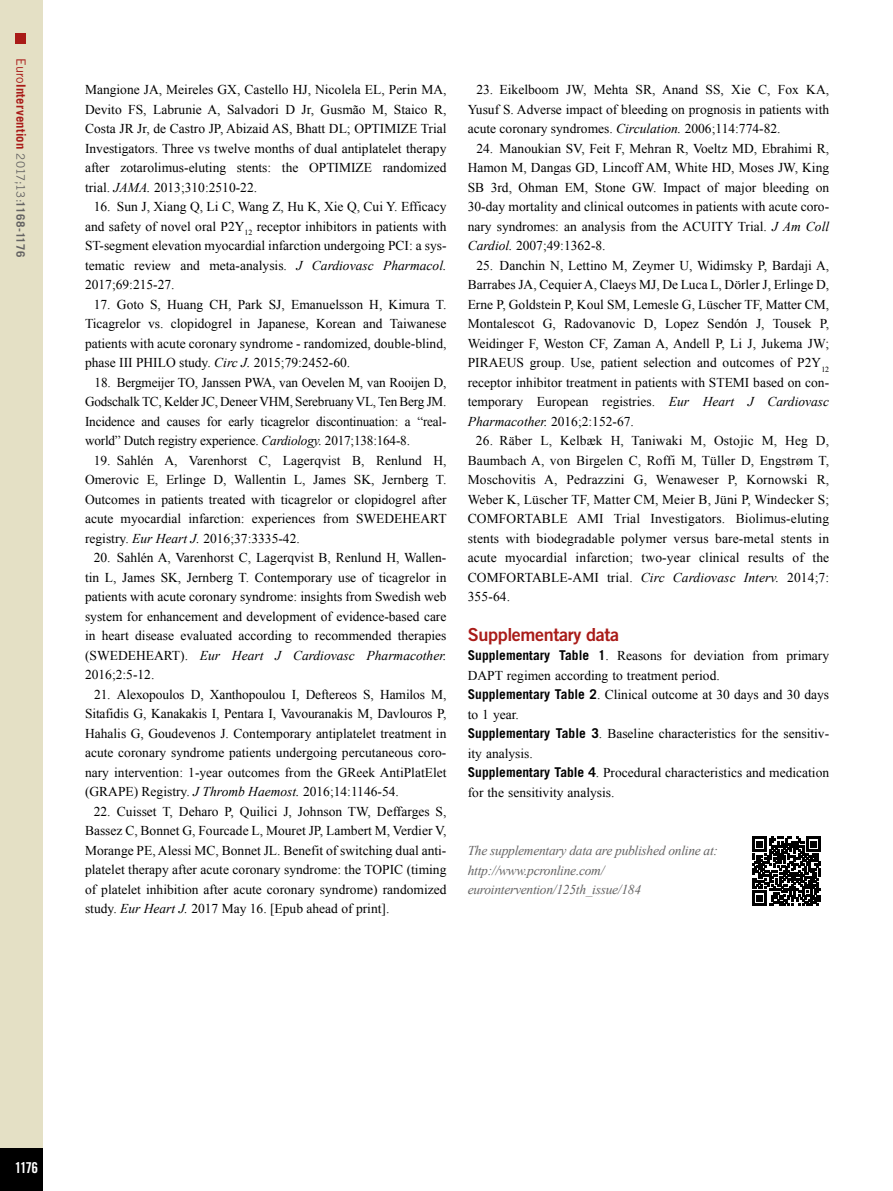
<style>
.page{position:relative;width:893px;height:1191px;background:#fff}
.page>*{position:absolute;margin:0;border:0;box-sizing:border-box;transform-origin:0 0}
.t1{font:18px "Trade Gothic LT Std Bd 2";letter-spacing:-.02em;color:#a91b18}
.t2{font:15px "Trade Gothic LT Std Bd Cn 20";color:#fff}
.t3{font:13.5px/19.5px "Times New Roman";color:#000;text-align:justify}
.t4{font:italic 13.5px/19.5px "Times New Roman";letter-spacing:-.02em;color:#646363}
.t5{font:700 12.75px "Trade Gothic LT Std";letter-spacing:.015em;color:#a91b18}
.s1{font-weight:400}
.s2{font-weight:400;font-size:11.7px;color:#646363}
.s3{font-size:11.7px;color:#646363}
.s4{font-style:italic}
.s5{font-family:"Trade Gothic LT Std";font-weight:700}
</style>
<div class="page">
<div style="left:0;top:0;width:43px;height:1191px;background:#e4e0c5"></div>
<div style="left:16px;top:34px;width:10px;height:10px;background:#a91b18"></div>
<div style="left:0;top:1148px;width:43px;height:43px;background:#000"></div>
<svg style="left:752px;top:837px;width:69px;height:68px"></svg>
<p class="t5" style="left:29px;top:58px;width:200px;rotate:90deg"><span class="s1">Euro</span>Intervention <span class="s2">2017;13:</span><span class="s3">1168-1176</span></p>
<p class="t3" style="left:85px;top:80px;width:363px">Mangione JA, Meireles GX, Castello HJ, Nicolela EL, Perin MA, Devito FS, Labrunie A, Salvadori D Jr, Gusmão M, Staico R, Costa JR Jr, de Castro JP, Abizaid AS, Bhatt DL; OPTIMIZE Trial Investigators. Three vs twelve months of dual antiplatelet therapy after zotarolimus-eluting stents: the OPTIMIZE randomized trial. <span class="s4">JAMA.</span> 2013;310:2510-22.</p>
<p class="t3" style="left:85px;top:197px;width:363px;text-indent:9px">16. Sun J, Xiang Q, Li C, Wang Z, Hu K, Xie Q, Cui Y. Efficacy and safety of novel oral P2Y<sub>12</sub> receptor inhibitors in patients with ST-segment elevation myocardial infarction undergoing PCI: a sys&shy;tematic review and meta-analysis. <span class="s4">J Cardiovasc Pharmacol.<br></span>2017;69:215-27.</p>
<p class="t3" style="left:85px;top:294px;width:363px;text-indent:9px">17. Goto S, Huang CH, Park SJ, Emanuelsson H, Kimura T.<br>Ticagrelor vs. clopidogrel in Japanese, Korean and Taiwanese patients with acute coronary syndrome - randomized, double-blind, phase III PHILO study. <span class="s4">Circ J.</span> 2015;79:2452-60.</p>
<p class="t3" style="left:85px;top:372px;width:363px;text-indent:10px">18. Bergmeijer TO, Janssen PWA, van Oevelen M, van Rooijen D, Godschalk TC, Kelder JC, Deneer VHM, Serebruany VL, Ten Berg JM.<br>Incidence and causes for early ticagrelor discontinuation: a “real&shy;world” Dutch registry experience. <span class="s4">Cardiology.</span> 2017;138:164-8.</p>
<p class="t3" style="left:85px;top:450px;width:363px;text-indent:9px">19. Sahlén A, Varenhorst C, Lagerqvist B, Renlund H, Omerovic E, Erlinge D, Wallentin L, James SK, Jernberg T.<br>Outcomes in patients treated with ticagrelor or clopidogrel after acute myocardial infarction: experiences from SWEDEHEART registry. <span class="s4">Eur Heart J.</span> 2016;37:3335-42.</p>
<p class="t3" style="left:85px;top:548px;width:363px;text-indent:9px">20. Sahlén A, Varenhorst C, Lagerqvist B, Renlund H, Wallen&shy;tin L, James SK, Jernberg T. Contemporary use of ticagrelor in patients with acute coronary syndrome: insights from Swedish web system for enhancement and development of evidence-based care in heart disease evaluated according to recommended therapies (SWEDEHEART). <span class="s4">Eur Heart J Cardiovasc Pharmacother.<br></span>2016;2:5-12.</p>
<p class="t3" style="left:85px;top:684px;width:363px;text-indent:9px">21. Alexopoulos D, Xanthopoulou I, Deftereos S, Hamilos M, Sitafidis G, Kanakakis I, Pentara I, Vavouranakis M, Davlouros P, Hahalis G, Goudevenos J. Contemporary antiplatelet treatment in acute coronary syndrome patients undergoing percutaneous coro&shy;nary intervention: 1-year outcomes from the GReek AntiPlatElet (GRAPE) Registry. <span class="s4">J Thromb Haemost.</span> 2016;14:1146-54.</p>
<p class="t3" style="left:85px;top:801px;width:363px;text-indent:9px">22. Cuisset T, Deharo P, Quilici J, Johnson TW, Deffarges S, Bassez C, Bonnet G, Fourcade L, Mouret JP, Lambert M, Verdier V, Morange PE, Alessi MC, Bonnet JL. Benefit of switching dual anti&shy;platelet therapy after acute coronary syndrome: the TOPIC (timing of platelet inhibition after acute coronary syndrome) randomized study. <span class="s4">Eur Heart J.</span> 2017 May 16. [Epub ahead of print].</p>
<p class="t3" style="left:468px;top:80px;width:363px;text-indent:9px">23. Eikelboom JW, Mehta SR, Anand SS, Xie C, Fox KA, Yusuf S. Adverse impact of bleeding on prognosis in patients with acute coronary syndromes. <span class="s4">Circulation.</span> 2006;114:774-82.</p>
<p class="t3" style="left:468px;top:138px;width:363px;text-indent:9px">24. Manoukian SV, Feit F, Mehran R, Voeltz MD, Ebrahimi R, Hamon M, Dangas GD, Lincoff AM, White HD, Moses JW, King SB 3rd, Ohman EM, Stone GW. Impact of major bleeding on 30-day mortality and clinical outcomes in patients with acute coro&shy;nary syndromes: an analysis from the ACUITY Trial. <span class="s4">J Am Coll Cardiol.</span> 2007;49:1362-8.</p>
<p class="t3" style="left:468px;top:255px;width:363px;text-indent:9px">25. Danchin N, Lettino M, Zeymer U, Widimsky P, Bardaji A, Barrabes JA, Cequier A, Claeys MJ, De Luca L, Dörler J, Erlinge D, Erne P, Goldstein P, Koul SM, Lemesle G, Lüscher TF, Matter CM, Montalescot G, Radovanovic D, Lopez Sendón J, Tousek P, Weidinger F, Weston CF, Zaman A, Andell P, Li J, Jukema JW; PIRAEUS group. Use, patient selection and outcomes of P2Y<sub>12 </sub>receptor inhibitor treatment in patients with STEMI based on con&shy;temporary European registries. <span class="s4">Eur Heart J Cardiovasc Pharmacother.</span> 2016;2:152-67.</p>
<p class="t3" style="left:468px;top:431px;width:363px;text-indent:8px">26. Räber L, Kelbæk H, Taniwaki M, Ostojic M, Heg D, Baumbach A, von Birgelen C, Roffi M, Tüller D, Engstrøm T, Moschovitis A, Pedrazzini G, Wenaweser P, Kornowski R, Weber K, Lüscher TF, Matter CM, Meier B, Jüni P, Windecker S; COMFORTABLE AMI Trial Investigators. Biolimus-eluting stents with biodegradable polymer versus bare-metal stents in acute myocardial infarction; two-year clinical results of the COMFORTABLE-AMI trial. <span class="s4">Circ Cardiovasc Interv.</span> 2014;7:<br>355-64.</p>
<h1 class="t1" style="left:468px;top:623px;width:153px">Supplementary data</h1>
<p class="t3" style="left:468px;top:645px;width:363px;text-align:left"><span class="s5">Supplementary Table 1</span>. Reasons for deviation from primary DAPT regimen according to treatment period.<br><span class="s5">Supplementary Table 2</span>. Clinical outcome at 30 days and 30 days to 1 year.<br><span class="s5">Supplementary Table 3</span>. Baseline characteristics for the sensitiv&shy;ity analysis.<br><span class="s5">Supplementary Table 4</span>. Procedural characteristics and medication for the sensitivity analysis.</p>
<p class="t4" style="left:468px;top:840px;width:252px">The supplementary data are published online at: http://www.pcronline.com/ eurointervention/125th_issue/184</p>
<p class="t2" style="left:15px;top:1158px;width:25px">1176</p>
</div>
